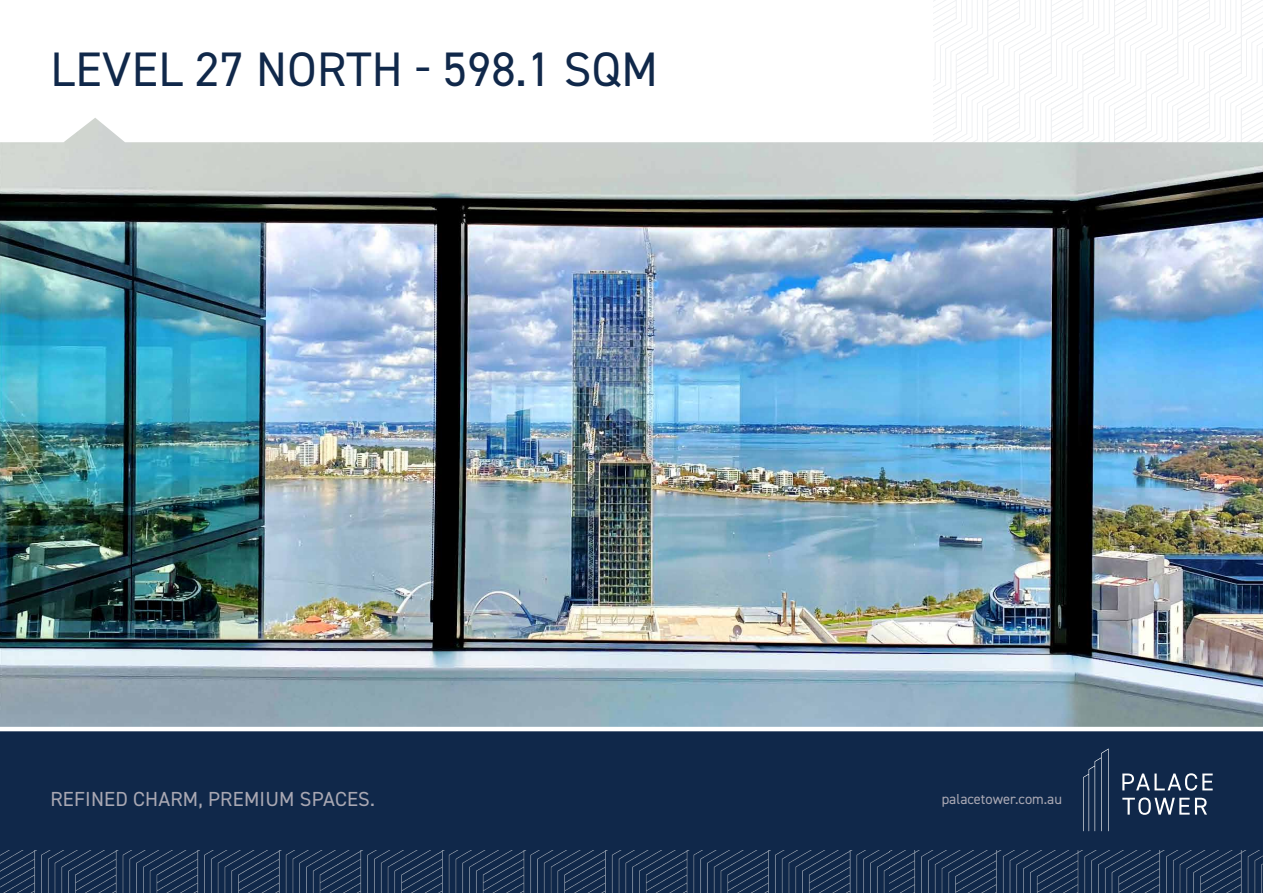
<style>
.page{position:relative;width:1263px;height:893px;background:#fff}
.page>*{position:absolute;margin:0;border:0;box-sizing:border-box;transform-origin:0 0}
.t1{font:48.45px "DIN2014";letter-spacing:.01em;color:#10284a}
.t2{font:20.4px "DIN2014";letter-spacing:.01em;color:#a9a8b3}
.t3{font:14.55px "DIN2014";color:#a9a8b3}
</style>
<div class="page">
<svg style="left:933px;top:0;width:330px;height:118px"></svg>
<img style="left:0;top:118px;width:1263px;height:609px">
<div style="left:0;top:728px;width:1263px;height:165px;background:#10284a"></div>
<svg style="left:1122px;top:773px;width:91px;height:18px"></svg>
<svg style="left:1122px;top:797px;width:67px;height:18px"></svg>
<svg style="left:1195px;top:798px;width:12px;height:17px"></svg>
<svg style="left:1083px;top:748px;width:26px;height:83px"></svg>
<img style="left:0;top:851px;width:1263px;height:42px">
<hr style="left:0;top:727px;width:1263px;height:4px;background:#fff">
<h1 class="t1" style="left:51px;top:39px;width:609px">LEVEL 27 NORTH - 598.1 SQM</h1>
<p class="t2" style="left:50px;top:786px;width:326px">REFINED CHARM, PREMIUM SPACES.</p>
<p class="t3" style="left:942px;top:790px;width:122px">palacetower.com.au</p>
</div>
